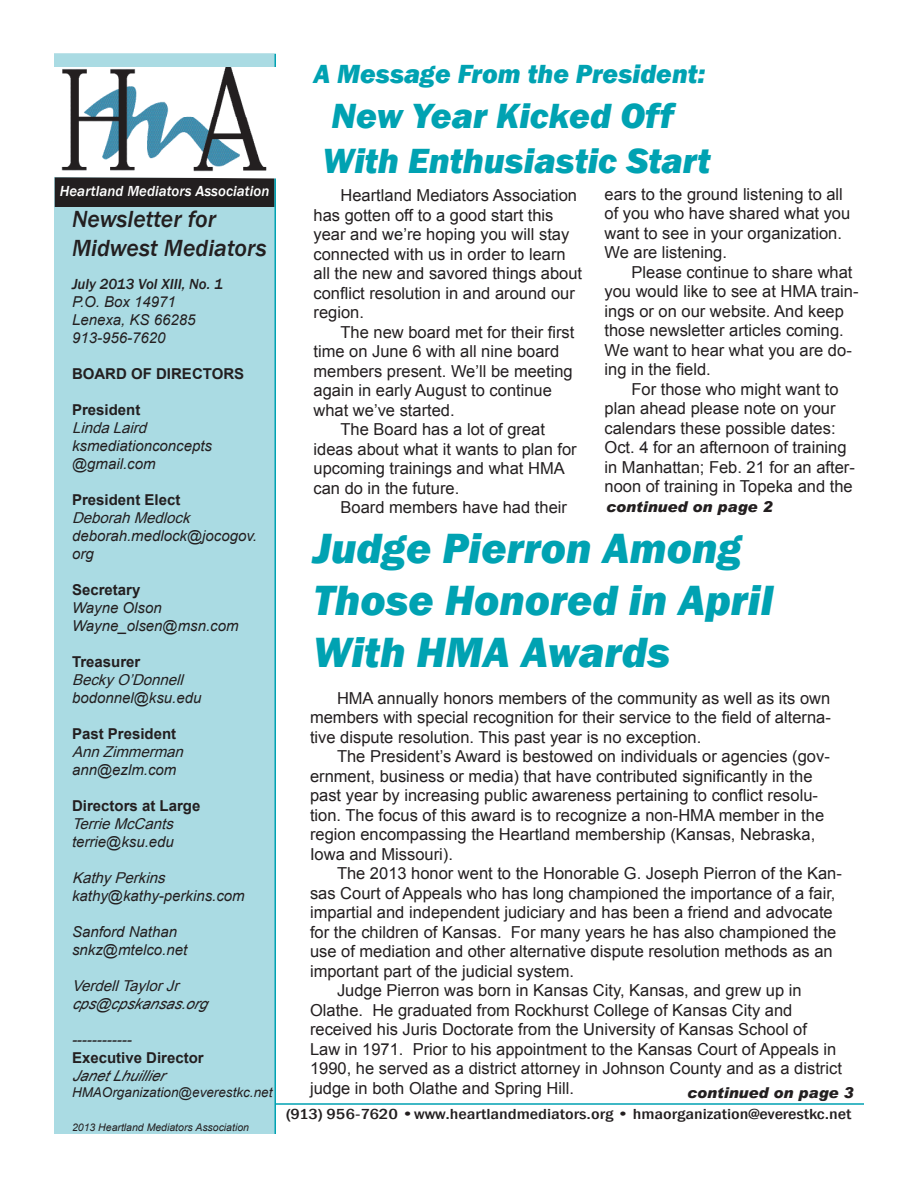
<style>
.page{position:relative;width:918px;height:1188px;background:#fff}
.page>*{position:absolute;margin:0;border:0;box-sizing:border-box;transform-origin:0 0}
.t1{font:italic 800 43.5px/52.2px "Franklin Gothic";color:#00a2b2}
.t2{font:italic 800 36px/45px "Franklin Gothic";color:#00a2b2}
.t3{font:italic 800 27px "Franklin Gothic";color:#00a2b2}
.t4{font:italic 500 24px/28.8px "Franklin Gothic";color:#231f20}
.t5{font:16.5px/19.5px "Arial";color:#231f20}
.t6{font:italic 15px/18px "Arial";color:#231f20}
.t7{font:700 15px "Arial";color:#231f20}
.t8{font:italic 15px "Arial";color:#231f20}
.t9{font:500 condensed 15px "Franklin Gothic";color:#231f20;scale:1.25 1}
.t10{font:italic 900 15px "Arial";color:#231f20}
.t11{font:italic 500 15px "Franklin Gothic";color:#fff}
.t12{font:italic 500 15px "Franklin Gothic";color:#231f20}
.t13{font:italic 13.5px "Arial";color:#231f20}
.t14{font:italic 10.5px "Arial";color:#231f20}
</style>
<div class="page">
<div style="left:54px;top:53px;width:222px;height:1081px;background:#aadbe3"></div>
<div style="left:56px;top:178px;width:218px;height:28px;background:#231f20"></div>
<div style="left:55px;top:177px;width:219px;height:30px;border:2px solid #231f20"></div>
<hr style="left:274px;top:54px;width:2px;height:1080px;background:#00a2b2">
<hr style="left:276px;top:1103px;width:588px;height:2px;background:#00a2b2">
<img style="left:54px;top:68px;width:222px;height:110px">
<p class="t11" style="left:60px;top:181px;width:211px">Heartland Mediators Association</p>
<h3 class="t4" style="left:72px;top:205px;width:196px">Newsletter for<br>Midwest Mediators</h3>
<p class="t12" style="left:72px;top:274px;width:152px">July 2013 Vol XIII, No. 1</p>
<p class="t6" style="left:72px;top:292px;width:125px">P.O. Box 14971<br>Lenexa, KS 66285<br>913-956-7620</p>
<p class="t7" style="left:72px;top:363px;width:174px">BOARD OF DIRECTORS</p>
<p class="t7" style="left:72px;top:399px;width:70px">President</p>
<p class="t8" style="left:72px;top:417px;width:81px">LindaLaird</p>
<p class="t6" style="left:72px;top:436px;width:142px">ksmediationconcepts @gmail.com</p>
<p class="t7" style="left:72px;top:489px;width:110px">President Elect</p>
<p class="t8" style="left:72px;top:507px;width:124px">DeborahMedlock</p>
<p class="t6" style="left:72px;top:526px;width:187px">deborah.medlock@jocogov. org</p>
<p class="t7" style="left:72px;top:579px;width:70px">Secretary</p>
<p class="t6" style="left:72px;top:598px;width:168px">Wayne Olson<br>Wayne_olsen@msn.com</p>
<p class="t7" style="left:72px;top:651px;width:70px">Treasurer</p>
<p class="t8" style="left:72px;top:669px;width:118px">BeckyO’Donnell</p>
<p class="t6" style="left:72px;top:688px;width:131px">bodonnel@ksu.edu</p>
<p class="t7" style="left:72px;top:723px;width:106px">Past President</p>
<p class="t8" style="left:72px;top:741px;width:118px">AnnZimmerman</p>
<p class="t6" style="left:72px;top:760px;width:106px">ann@ezlm.com</p>
<p class="t7" style="left:72px;top:795px;width:130px">Directors at Large</p>
<p class="t8" style="left:72px;top:813px;width:108px">TerrieMcCants</p>
<p class="t6" style="left:72px;top:832px;width:103px">terrie@ksu.edu</p>
<p class="t8" style="left:72px;top:867px;width:99px">KathyPerkins</p>
<p class="t6" style="left:72px;top:886px;width:174px">kathy@kathy-perkins.com</p>
<p class="t6" style="left:72px;top:922px;width:117px">Sanford Nathan snkz@mtelco.net</p>
<p class="t8" style="left:72px;top:975px;width:113px">VerdellTaylorJr</p>
<p class="t6" style="left:72px;top:994px;width:142px">cps@cpskansas.org</p>
<p class="t6" style="left:72px;top:1030px;width:61px">------------</p>
<p class="t7" style="left:72px;top:1047px;width:133px">Executive Director</p>
<p class="t6" style="left:72px;top:1066px;width:99px">JanetLhuillier</p>
<p class="t13" style="left:72px;top:1083px;width:202px">HMAOrganization@everestkc.net</p>
<p class="t14" style="left:72px;top:1120px;width:179px">2013 Heartland Mediators Association</p>
<h3 class="t3" style="left:314px;top:57px;width:393px">A Message From the President:</h3>
<h2 class="t2" style="left:322px;top:94px;width:390px">New Year Kicked Off<br>With Enthusiastic Start</h2>
<p class="t5" style="left:314px;top:186px;width:270px;text-indent:27px">Heartland Mediators Association has gotten off to a good start this year and we’re hoping you will stay connected with us in order to learn all the new and savored things about conflict resolution in and around our region.</p>
<p class="t5" style="left:340px;top:322px;width:235px">The new board met for their first</p>
<p class="t5" style="left:314px;top:342px;width:247px">time on June 6 with all nine board</p>
<p class="t5" style="left:314px;top:361px;width:261px">members present. We’ll be meeting</p>
<p class="t5" style="left:314px;top:381px;width:240px">again in early August to continue</p>
<p class="t5" style="left:314px;top:400px;width:143px">what we’ve started.</p>
<p class="t5" style="left:340px;top:420px;width:206px">The Board has a lot of great</p>
<p class="t5" style="left:314px;top:439px;width:265px">ideas about what it wants to plan for</p>
<p class="t5" style="left:314px;top:459px;width:253px">upcoming trainings and what HMA</p>
<p class="t5" style="left:314px;top:478px;width:147px">can do in the future.</p>
<p class="t5" style="left:340px;top:498px;width:228px">Board members have had their</p>
<p class="t5" style="left:604px;top:184px;width:247px">ears to the ground listening to all of you who have shared what you want to see in your organization.<br>We are listening.</p>
<p class="t5" style="left:604px;top:262px;width:256px;text-indent:27px">Please continue to share what you would like to see at HMA train&shy;ings or on our website. And keep those newsletter articles coming.<br>We want to hear what you are do&shy;ing in the field.</p>
<p class="t5" style="left:604px;top:379px;width:252px;text-indent:27px">For those who might want to plan ahead please note on your calendars these possible dates:<br>Oct. 4 for an afternoon of training in Manhattan; Feb. 21 for an after&shy;noon of training in Topeka and the</p>
<p class="t10" style="left:606px;top:497px;width:168px">continued on page 2</p>
<h1 class="t1" style="left:313px;top:523px;width:462px">Judge Pierron Among<br>Those Honored in April<br>With HMA Awards</h1>
<p class="t5" style="left:310px;top:688px;width:522px;text-align:justify;text-indent:27px">HMA annually honors members of the community as well as its own members with special recognition for their service to the field of alterna&shy;tive dispute resolution. This past year is no exception.</p>
<p class="t5" style="left:310px;top:747px;width:521px;text-indent:27px">The President’s Award is bestowed on individuals or agencies (gov&shy;ernment, business or media) that have contributed significantly in the past year by increasing public awareness pertaining to conflict resolu&shy;tion. The focus of this award is to recognize a non-HMA member in the region encompassing the Heartland membership (Kansas, Nebraska, Iowa and Missouri).</p>
<p class="t5" style="left:337px;top:864px;width:506px">The 2013 honor went to the Honorable G. Joseph Pierron of the Kan-</p>
<p class="t5" style="left:310px;top:883px;width:527px">sas Court of Appeals who has long championed the importance of a fair,</p>
<p class="t5" style="left:310px;top:903px;width:524px">impartial and independent judiciary and has been a friend and advocate</p>
<p class="t5" style="left:310px;top:922px;width:528px">for the children of Kansas. For many years he has also championed the</p>
<p class="t5" style="left:310px;top:942px;width:524px">use of mediation and other alternative dispute resolution methods as an</p>
<p class="t5" style="left:310px;top:961px;width:266px">important part of the judicial system.</p>
<p class="t5" style="left:337px;top:981px;width:466px">Judge Pierron was born in Kansas City, Kansas, and grew up in</p>
<p class="t5" style="left:310px;top:1000px;width:484px">Olathe. He graduated from Rockhurst College of Kansas City and</p>
<p class="t5" style="left:310px;top:1020px;width:499px">received his Juris Doctorate from the University of Kansas School of</p>
<p class="t5" style="left:310px;top:1039px;width:528px">Law in 1971. Prior to his appointment to the Kansas Court of Appeals in</p>
<p class="t5" style="left:310px;top:1059px;width:533px">1990, he served as a district attorney in Johnson County and as a district</p>
<p class="t5" style="left:310px;top:1078px;width:266px">judge in both Olathe and Spring Hill.</p>
<p class="t10" style="left:687px;top:1084px;width:168px">continued on page 3</p>
<p class="t9" style="left:286px;top:1104px;width:454px">(913) 956-7620 •www.heartlandmediators.org • hmaorganization@everestkc.net</p>
</div>
